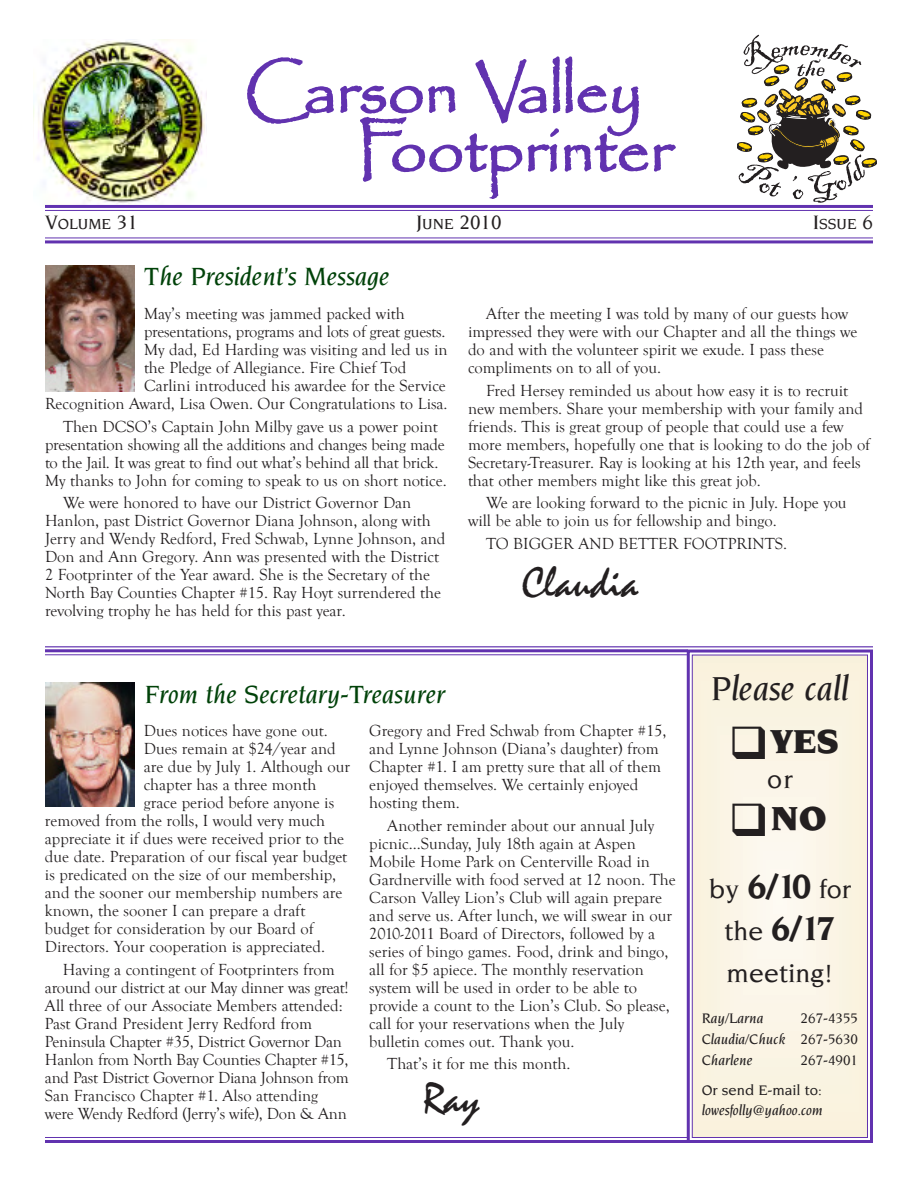
<style>
.page{position:relative;width:918px;height:1188px;background:#fff}
.page>*{position:absolute;margin:0;border:0;box-sizing:border-box;transform-origin:0 0}
.t1{font:66px/58.5px "Papyrus";letter-spacing:-.005em;color:#6132af}
.t2{font:45px "Mistral";color:#231f20}
.t3{font:italic 500 36px "Novarese Std";color:#231f20}
.t4{font:900 36px "Novarese Std";color:#231f20}
.t5{font:700 36px "Novarese Std";color:#231f20}
.t6{font:italic 500 27px "Novarese Std";color:#014209}
.t7{font:500 27px "Novarese Std";color:#231f20}
.t8{font:500 21px "Novarese Std";color:#231f20}
.t9{font:16.5px/18px "Goudy Old Style T";color:#231f20}
.t10{font:500 15.75px "Novarese Std";color:#231f20}
.t11{font:italic 500 15px/21px "Novarese Std";color:#231f20;text-align:justify}
.t12{font:500 15px/30.5px "Novarese Std";color:#231f20}
.s1{font-size:21px}
.s2{font-size:15.75px}
.s3{font-weight:700;font-size:36px}
.s4{font-weight:500;font-size:27px}
.s5{font-style:normal}
</style>
<div class="page">
<img style="left:33px;top:39px;width:174px;height:166px">
<svg style="left:247px;top:56px;width:429px;height:143px"></svg>
<hr style="left:45px;top:205px;width:828px;height:3px;background:#6132af">
<hr style="left:45px;top:210px;width:828px;height:1px;background:#6132af">
<hr style="left:45px;top:237px;width:828px;height:1px;background:#6132af">
<hr style="left:45px;top:240px;width:828px;height:3px;background:#6132af">
<img style="left:45px;top:266px;width:90px;height:126px">
<img style="left:45px;top:683px;width:90px;height:123px">
<hr style="left:45px;top:1137px;width:643px;height:1px;background:#6132af">
<hr style="left:45px;top:1140px;width:643px;height:3px;background:#6132af">
<div style="left:692px;top:655px;width:175px;height:482px;background:#f8f1dc"></div>
<div style="left:704px;top:690px;width:151px;height:413px;background:#faf3e0"></div>
<div style="left:721px;top:735px;width:118px;height:323px;background:#fbf4e4"></div>
<div style="left:734px;top:771px;width:92px;height:251px;background:#fbf5e8"></div>
<div style="left:750px;top:816px;width:59px;height:161px;background:#fcf7ec"></div>
<div style="left:763px;top:851px;width:33px;height:90px;background:#fcf8f0"></div>
<div style="left:687px;top:650px;width:186px;height:493px;border:3px solid #6132af"></div>
<div style="left:692px;top:655px;width:176px;height:483px;border:1px solid #6132af"></div>
<hr style="left:45px;top:649px;width:643px;height:3px;background:#6132af">
<hr style="left:45px;top:654px;width:643px;height:1px;background:#6132af">
<hr style="left:45px;top:646px;width:828px;height:1px;background:#6132af">
<svg style="left:737px;top:35px;width:140px;height:168px"></svg>
<h1 class="t1" style="left:356px;top:60px;width:318px;text-indent:-112px">Carson Valley<br>Footprinter</h1>
<p class="t10" style="left:45px;top:215px;width:94px"><span class="s1">V</span>OLUME <span class="s1">31</span></p>
<p class="t8" style="left:416px;top:210px;width:87px">J<span class="s2">UNE</span> 2010</p>
<p class="t10" style="left:813px;top:215px;width:61px"><span class="s1">I</span>SSUE <span class="s1">6</span></p>
<h3 class="t6" style="left:144px;top:262px;width:247px">The President’s Message</h3>
<p class="t9" style="left:144px;top:305px;width:262px">May’s meeting was jammed packed with</p>
<p class="t9" style="left:144px;top:323px;width:303px">presentations, programs and lots of great guests.</p>
<p class="t9" style="left:144px;top:341px;width:305px">My dad, Ed Harding was visiting and led us in</p>
<p class="t9" style="left:144px;top:359px;width:264px">the Pledge of Allegiance. Fire Chief Tod</p>
<p class="t9" style="left:144px;top:377px;width:303px">Carlini introduced his awardee for the Service</p>
<p class="t9" style="left:45px;top:395px;width:404px">Recognition Award, Lisa Owen. Our Congratulations to Lisa.</p>
<p class="t9" style="left:45px;top:418px;width:403px;text-align:center">Then DCSO’s Captain John Milby gave us a power point presentation showing all the additions and changes being made to the Jail. It was great to find out what’s behind all that brick.<br>My thanks to John for coming to speak to us on short notice.</p>
<p class="t9" style="left:45px;top:494px;width:402px;text-indent:18px">We were honored to have our District Governor Dan Hanlon, past District Governor Diana Johnson, along with Jerry and Wendy Redford, Fred Schwab, Lynne Johnson, and Don and Ann Gregory. Ann was presented with the District 2 Footprinter of the Year award. She is the Secretary of the North Bay Counties Chapter #15. Ray Hoyt surrendered the revolving trophy he has held for this past year.</p>
<p class="t9" style="left:468px;top:305px;width:391px;text-indent:18px">After the meeting I was told by many of our guests how impressed they were with our Chapter and all the things we do and with the volunteer spirit we exude. I pass these compliments on to all of you.</p>
<p class="t9" style="left:468px;top:382px;width:404px;text-indent:18px">Fred Hersey reminded us about how easy it is to recruit new members. Share your membership with your family and friends. This is great group of people that could use a few more members, hopefully one that is looking to do the job of Secretary-Treasurer. Ray is looking at his 12th year, and feels that other members might like this great job.</p>
<p class="t9" style="left:468px;top:494px;width:380px;text-indent:18px">We are looking forward to the picnic in July. Hope you will be able to join us for fellowship and bingo.</p>
<p class="t9" style="left:486px;top:535px;width:303px">TO BIGGER AND BETTER FOOTPRINTS.</p>
<h2 class="t2" style="left:522px;top:555px;width:118px">Claudia</h2>
<h3 class="t6" style="left:144px;top:679px;width:303px">From the Secretary-Treasurer</h3>
<p class="t9" style="left:144px;top:722px;width:185px">Dues notices have gone out.</p>
<p class="t9" style="left:144px;top:740px;width:193px">Dues remain at $24/year and</p>
<p class="t9" style="left:144px;top:758px;width:208px">are due by July 1. Although our</p>
<p class="t9" style="left:144px;top:776px;width:174px">chapter has a three month</p>
<p class="t9" style="left:144px;top:794px;width:192px">grace period before anyone is</p>
<p class="t9" style="left:45px;top:812px;width:282px">removed from the rolls, I would very much</p>
<p class="t9" style="left:45px;top:830px;width:301px">appreciate it if dues were received prior to the</p>
<p class="t9" style="left:45px;top:848px;width:304px">due date. Preparation of our fiscal year budget</p>
<p class="t9" style="left:45px;top:866px;width:293px">is predicated on the size of our membership,</p>
<p class="t9" style="left:45px;top:884px;width:299px">and the sooner our membership numbers are</p>
<p class="t9" style="left:45px;top:902px;width:262px">known, the sooner I can prepare a draft</p>
<p class="t9" style="left:45px;top:920px;width:270px">budget for consideration by our Board of</p>
<p class="t9" style="left:45px;top:938px;width:282px">Directors. Your cooperation is appreciated.</p>
<p class="t9" style="left:45px;top:961px;width:305px;text-indent:18px">Having a contingent of Footprinters from around our district at our May dinner was great!<br>All three of our Associate Members attended:<br>Past Grand President Jerry Redford from Peninsula Chapter #35, District Governor Dan Hanlon from North Bay Counties Chapter #15, and Past District Governor Diana Johnson from San Francisco Chapter #1. Also attending were Wendy Redford (Jerry’s wife), Don &amp; Ann</p>
<p class="t9" style="left:369px;top:722px;width:299px">Gregory and Fred Schwab from Chapter #15, and Lynne Johnson (Diana’s daughter) from Chapter #1. I am pretty sure that all of them enjoyed themselves. We certainly enjoyed hosting them.</p>
<p class="t9" style="left:369px;top:817px;width:308px;text-indent:18px">Another reminder about our annual July picnic…Sunday, July 18th again at Aspen Mobile Home Park on Centerville Road in Gardnerville with food served at 12 noon. The Carson Valley Lion’s Club will again prepare and serve us. After lunch, we will swear in our 2010-2011 Board of Directors, followed by a series of bingo games. Food, drink and bingo, all for $5 apiece. The monthly reservation system will be used in order to be able to provide a count to the Lion’s Club. So please, call for your reservations when the July bulletin comes out. Thank you.</p>
<p class="t9" style="left:387px;top:1055px;width:185px">That’s it for me this month.</p>
<h2 class="t2" style="left:423px;top:1071px;width:58px">Ray</h2>
<h3 class="t3" style="left:711px;top:669px;width:139px">Please call</h3>
<h3 class="t4" style="left:729px;top:721px;width:112px">❑YES</h3>
<h3 class="t7" style="left:767px;top:764px;width:27px">or</h3>
<h3 class="t4" style="left:729px;top:798px;width:100px">❑NO</h3>
<h3 class="t7" style="left:709px;top:874px;width:143px">by <span class="s3">6/10</span> for</h3>
<h3 class="t5" style="left:724px;top:908px;width:113px"><span class="s4">the</span> 6/17</h3>
<h3 class="t7" style="left:727px;top:958px;width:108px">meeting!</h3>
<p class="t11" style="left:702px;top:1008px;width:63px">Ray/Larna</p>
<p class="t11" style="left:702px;top:1008px;width:158px;text-indent:99px"><span class="s5">267-4355<br></span>Claudia/Chuck <span class="s5">267-5630<br></span>Charlene</p>
<p class="t12" style="left:702px;top:1045px;width:158px;text-indent:99px">267-4901<br>Or send E-mail to:</p>
<p class="t11" style="left:702px;top:1100px;width:122px">lowesfolly@yahoo.com</p>
</div>
